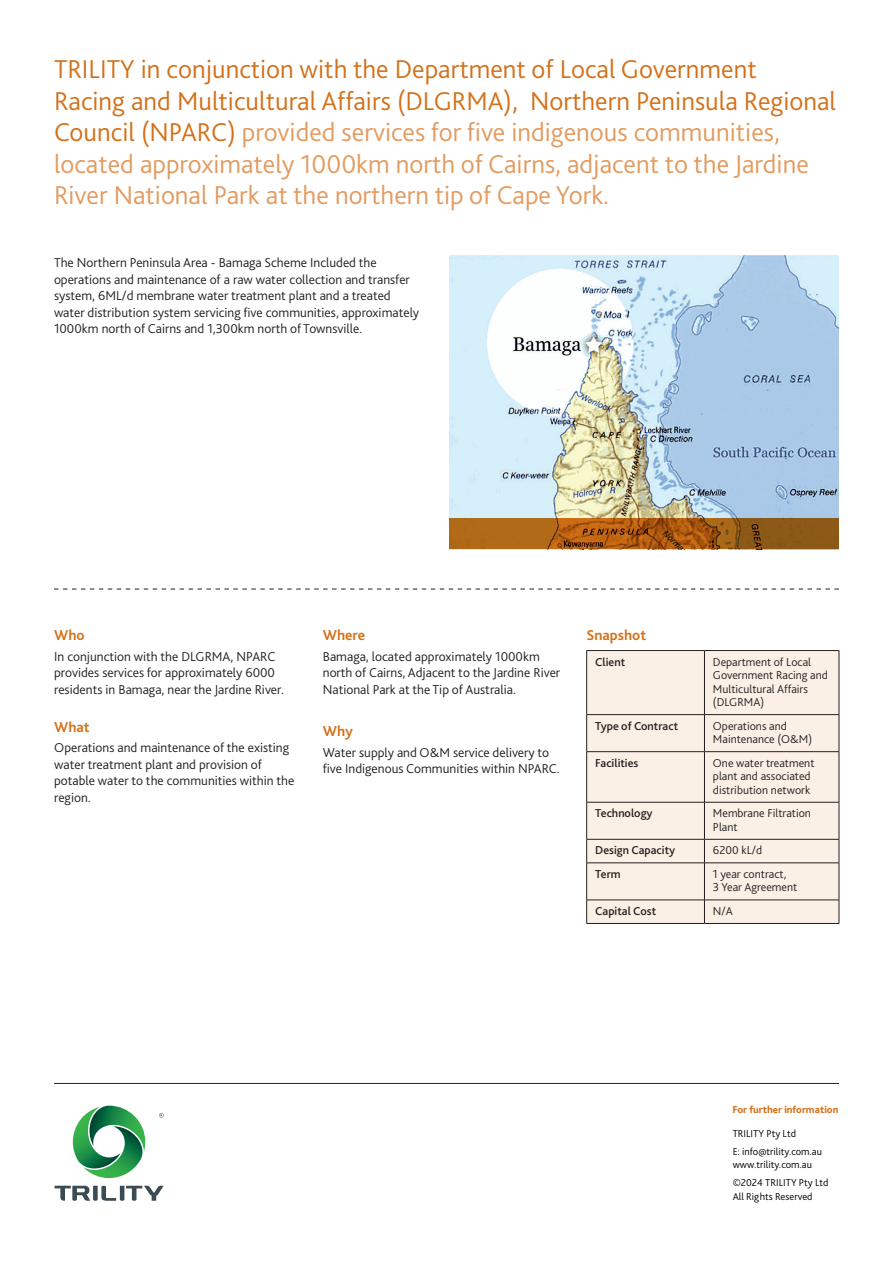
<style>
.page{position:relative;width:893px;height:1263px;background:#fff}
.page>*{position:absolute;margin:0;border:0;box-sizing:border-box;transform-origin:0 0}
.t1{font:300 27px/31.5px "Bliss 2";color:#e39b5f}
.t2{font:700 15px "Bliss 2";color:#d47119}
.t3{font:300 13.5px/16.5px "Bliss 2";color:#231f20}
.t4{font:300 12px/13.5px "Bliss 2";color:#231f20}
.t5{font:500 12px "Bliss 2";color:#231f20}
.t6{font:300 10.5px "Bliss Pro";color:#000}
.t7{font:800 10.5px "Bliss Pro";color:#d47119}
.s1{color:#d47119}
</style>
<div class="page">
<svg style="left:54px;top:589px;width:785px;height:1px"></svg>
<div style="left:587px;top:651px;width:252px;height:272px;background:#fbf0e6"></div>
<hr style="left:586px;top:650px;width:118px;height:1px;background:#231f20">
<hr style="left:704px;top:650px;width:135px;height:1px;background:#231f20">
<hr style="left:704px;top:651px;width:1px;height:63px;background:#231f20">
<hr style="left:704px;top:752px;width:1px;height:50px;background:#231f20">
<hr style="left:704px;top:802px;width:1px;height:37px;background:#231f20">
<hr style="left:586px;top:862px;width:118px;height:1px;background:#231f20">
<hr style="left:704px;top:862px;width:135px;height:1px;background:#231f20">
<hr style="left:704px;top:863px;width:1px;height:37px;background:#231f20">
<hr style="left:586px;top:900px;width:118px;height:1px;background:#231f20">
<hr style="left:704px;top:900px;width:135px;height:1px;background:#231f20">
<svg style="left:704px;top:900px;width:1px;height:23px"></svg>
<hr style="left:586px;top:923px;width:118px;height:1px;background:#231f20">
<hr style="left:704px;top:923px;width:135px;height:1px;background:#231f20">
<hr style="left:586px;top:714px;width:118px;height:1px;background:#231f20">
<hr style="left:704px;top:714px;width:135px;height:1px;background:#231f20">
<hr style="left:704px;top:715px;width:1px;height:36px;background:#231f20">
<hr style="left:586px;top:751px;width:118px;height:1px;background:#231f20">
<hr style="left:586px;top:802px;width:118px;height:1px;background:#231f20">
<hr style="left:704px;top:751px;width:135px;height:1px;background:#231f20">
<hr style="left:704px;top:802px;width:135px;height:1px;background:#231f20">
<hr style="left:586px;top:839px;width:118px;height:1px;background:#231f20">
<hr style="left:704px;top:839px;width:135px;height:1px;background:#231f20">
<svg style="left:704px;top:839px;width:1px;height:24px"></svg>
<hr style="left:586px;top:651px;width:1px;height:63px;background:#231f20">
<hr style="left:839px;top:651px;width:1px;height:63px;background:#231f20">
<hr style="left:586px;top:715px;width:1px;height:36px;background:#231f20">
<hr style="left:839px;top:715px;width:1px;height:36px;background:#231f20">
<hr style="left:586px;top:752px;width:1px;height:50px;background:#231f20">
<hr style="left:839px;top:752px;width:1px;height:50px;background:#231f20">
<hr style="left:586px;top:802px;width:1px;height:37px;background:#231f20">
<hr style="left:839px;top:802px;width:1px;height:37px;background:#231f20">
<svg style="left:586px;top:839px;width:1px;height:24px"></svg>
<svg style="left:839px;top:839px;width:1px;height:24px"></svg>
<hr style="left:586px;top:863px;width:1px;height:37px;background:#231f20">
<hr style="left:839px;top:863px;width:1px;height:37px;background:#231f20">
<svg style="left:586px;top:900px;width:1px;height:23px"></svg>
<svg style="left:839px;top:900px;width:1px;height:23px"></svg>
<img style="left:450px;top:255px;width:389px;height:264px">
<svg style="left:450px;top:519px;width:389px;height:30px"></svg>
<hr style="left:54px;top:1083px;width:785px;height:1px;background:#231f20">
<svg style="left:73px;top:1105px;width:73px;height:73px"></svg>
<svg style="left:55px;top:1186px;width:109px;height:15px"></svg>
<svg style="left:159px;top:1113px;width:5px;height:4px"></svg>
<p class="t1" style="left:54px;top:53px;width:783px"><span class="s1">TRILITY in conjunction with the Department of Local Government<br>Racing and Multicultural Affairs (DLGRMA), Northern Peninsula Regional Council (NPARC)</span> provided services for five indigenous communities, located approximately 1000km north of Cairns, adjacent to the Jardine River National Park at the northern tip of Cape York.</p>
<p class="t3" style="left:54px;top:254px;width:367px">The Northern Peninsula Area - Bamaga Scheme Included the operations and maintenance of a raw water collection and transfer system, 6ML/d membrane water treatment plant and a treated water distribution system servicing five communities, approximately 1000km north of Cairns and 1,300km north of Townsville.</p>
<p class="t2" style="left:54px;top:626px;width:32px">Who</p>
<p class="t2" style="left:586px;top:626px;width:61px">Snapshot</p>
<p class="t3" style="left:54px;top:648px;width:231px">In conjunction with the DLGRMA, NPARC provides services for approximately 6000 residents in Bamaga, near the Jardine River.</p>
<p class="t2" style="left:54px;top:717px;width:37px">What</p>
<p class="t3" style="left:54px;top:739px;width:242px">Operations and maintenance of the existing water treatment plant and provision of potable water to the communities within the region.</p>
<p class="t2" style="left:323px;top:626px;width:44px">Where</p>
<p class="t3" style="left:323px;top:648px;width:239px">Bamaga, located approximately 1000km north of Cairns, Adjacent to the Jardine River<br>National Park at the Tip of Australia.</p>
<p class="t2" style="left:323px;top:721px;width:31px">Why</p>
<p class="t3" style="left:323px;top:743px;width:238px">Water supply and O&amp;M service delivery to five Indigenous Communities within NPARC.</p>
<p class="t5" style="left:595px;top:654px;width:32px">Client</p>
<p class="t4" style="left:713px;top:654px;width:117px">Department of Local<br>Government Racing and<br>Multicultural Affairs (DLGRMA)</p>
<p class="t5" style="left:595px;top:718px;width:84px">Type of Contract</p>
<p class="t4" style="left:713px;top:719px;width:101px">Operations and<br>Maintenance (O&amp;M)</p>
<p class="t5" style="left:595px;top:755px;width:45px">Facilities</p>
<p class="t4" style="left:713px;top:756px;width:103px">One water treatment plant and associated distribution network</p>
<p class="t5" style="left:595px;top:806px;width:59px">Technology</p>
<p class="t4" style="left:713px;top:806px;width:100px">Membrane Filtration<br>Plant</p>
<p class="t5" style="left:595px;top:843px;width:81px">Design Capacity</p>
<p class="t4" style="left:713px;top:843px;width:51px">6200 kL/d</p>
<p class="t5" style="left:595px;top:866px;width:27px">Term</p>
<p class="t4" style="left:713px;top:867px;width:86px">1 year contract,<br>3 Year Agreement</p>
<p class="t5" style="left:595px;top:903px;width:62px">Capital Cost</p>
<p class="t4" style="left:713px;top:904px;width:21px">N/A</p>
<p class="t7" style="left:732px;top:1103px;width:107px">For further information</p>
<p class="t6" style="left:733px;top:1127px;width:65px">TRILITY Pty Ltd</p>
<p class="t6" style="left:733px;top:1145px;width:91px">E: info@trility.com.au</p>
<p class="t6" style="left:733px;top:1158px;width:81px">www.trility.com.au</p>
<p class="t6" style="left:733px;top:1176px;width:97px">©2024 TRILITY Pty Ltd</p>
<p class="t6" style="left:733px;top:1190px;width:81px">All Rights Reserved</p>
</div>
